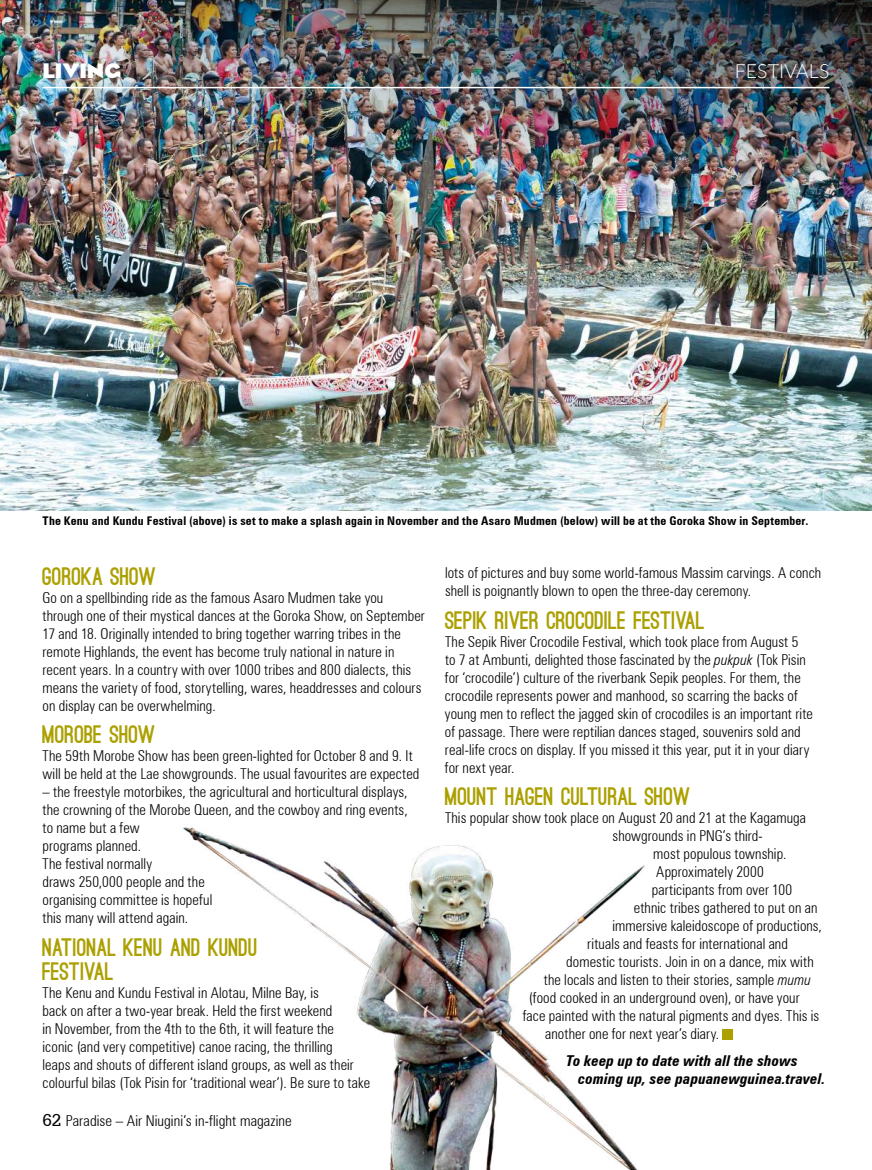
<style>
.page{position:relative;width:872px;height:1170px;background:#fff}
.page>*{position:absolute;margin:0;border:0;box-sizing:border-box;transform-origin:0 0}
.t1{font:900 24px/24px "Ostrich Sans";letter-spacing:-.01em;color:#aba000}
.t2{font:700 21px "Cg Eagle";letter-spacing:.025em;color:#fff}
.t3{font:300 19.5px "Lato";color:#fff}
.t4{font:300 condensed 15px/18px "Zurich BT";letter-spacing:.005em;color:#000}
.t5{font:italic 700 condensed 15px/18px "Zurich BT";letter-spacing:.01em;color:#000}
.t6{font:700 condensed 12px "Zurich BT";letter-spacing:.02em;color:#000}
.s1{font-family:"Serifa BT";font-weight:400;font-stretch:normal;font-size:18px}
.s2{font-style:italic}
</style>
<div class="page">
<img style="left:0;top:196px;width:872px;height:314px">
<div style="left:722px;top:1028px;width:11px;height:11px;background:#aba000"></div>
<img style="left:183px;top:827px;width:462px;height:342px">
<img style="left:0;top:0;width:872px;height:196px">
<hr style="left:43px;top:87px;width:786px;height:1px;background:#fff">
<h2 class="t2" style="left:43px;top:59px;width:79px">living</h2>
<h3 class="t3" style="left:734px;top:61px;width:44px">FESTIVAL</h3>
<h3 class="t3" style="left:819px;top:61px;width:12px">S</h3>
<p class="t6" style="left:43px;top:513px;width:767px">The Kenu and Kundu Festival (above) is set to make a splash again in November and the Asaro Mudmen (below) will be at the Goroka Show in September.</p>
<h1 class="t1" style="left:43px;top:564px;width:115px">GOROKA SHOW</h1>
<p class="t4" style="left:43px;top:588px;width:384px">Go on a spellbinding ride as the famous Asaro Mudmen take you through one of their mystical dances at the Goroka Show, on September 17 and 18. Originally intended to bring together warring tribes in the remote Highlands, the event has become truly national in nature in recent years. In a country with over 1000 tribes and 800 dialects, this means the variety of food, storytelling, wares, headdresses and colours on display can be overwhelming.</p>
<h1 class="t1" style="left:43px;top:723px;width:115px">MOROBE SHOW</h1>
<p class="t4" style="left:43px;top:746px;width:378px">The 59th Morobe Show has been green-lighted for October 8 and 9. It will be held at the Lae showgrounds. The usual favourites are expected</p>
<p class="t4" style="left:43px;top:782px;width:367px">– the freestyle motorbikes, the agricultural and horticultural displays, the crowning of the Morobe Queen, and the cowboy and ring events, to name but a few<br>programs planned.<br>The festival normally<br>draws 250,000 people and the<br>organising committee is hopeful<br>this many will attend again.</p>
<h1 class="t1" style="left:43px;top:936px;width:217px">NATIONAL KENU AND KUNDU<br>FESTIVAL</h1>
<p class="t4" style="left:43px;top:983px;width:329px">The Kenu and Kundu Festival in Alotau, Milne Bay, is<br>back on after a two-year break. Held the first weekend<br>in November, from the 4th to the 6th, it will feature the<br>iconic (and very competitive) canoe racing, the thrilling<br>leaps and shouts of different island groups, as well as their colourful bilas (Tok Pisin for ‘traditional wear’). Be sure to take</p>
<p class="t4" style="left:43px;top:1111px;width:251px"><span class="s1">62</span> Paradise – Air Niugini’s in-flight magazine</p>
<p class="t4" style="left:445px;top:563px;width:378px">lots of pictures and buy some world-famous Massim carvings. A conch shell is poignantly blown to open the three-day ceremony.</p>
<h1 class="t1" style="left:445px;top:608px;width:261px">SEPIK RIVER CROCODILE FESTIVAL</h1>
<p class="t4" style="left:445px;top:632px;width:369px">The Sepik River Crocodile Festival, which took place from August 5<br>to 7 at Ambunti, delighted those fascinated by the <span class="s2">pukpuk</span> (Tok Pisin for ‘crocodile’) culture of the riverbank Sepik peoples. For them, the crocodile represents power and manhood, so scarring the backs of young men to reflect the jagged skin of crocodiles is an important rite of passage. There were reptilian dances staged, souvenirs sold and real-life crocs on display. If you missed it this year, put it in your diary for next year.</p>
<h1 class="t1" style="left:445px;top:785px;width:247px">MOUNT HAGEN CULTURAL SHOW</h1>
<p class="t4" style="left:612px;top:808px;width:195px;text-indent:-167px">This popular show took place on August 20 and 21 at the Kagamuga showgrounds in PNG’s third-</p>
<p class="t4" style="left:653px;top:844px;width:135px">most populous township.</p>
<p class="t4" style="left:656px;top:862px;width:109px">Approximately 2000</p>
<p class="t4" style="left:652px;top:880px;width:142px">participants from over 100</p>
<p class="t4" style="left:634px;top:898px;width:185px">ethnic tribes gathered to put on an</p>
<p class="t4" style="left:612px;top:916px;width:211px">immersive kaleidoscope of productions,</p>
<p class="t4" style="left:587px;top:934px;width:202px">rituals and feasts for international and</p>
<p class="t4" style="left:566px;top:952px;width:249px">domestic tourists. Join in on a dance, mix with</p>
<p class="t4" style="left:544px;top:970px;width:269px">the locals and listen to their stories, sample <span class="s2">mumu</span></p>
<p class="t4" style="left:529px;top:988px;width:272px">(food cooked in an underground oven), or have your</p>
<p class="t4" style="left:523px;top:1006px;width:298px">face painted with the natural pigments and dyes. This is</p>
<p class="t4" style="left:545px;top:1024px;width:175px">another one for next year’s diary.</p>
<p class="t5" style="left:578px;top:1051px;width:249px;text-indent:-12px">To keep up to date with all the shows coming up, see papuanewguinea.travel.</p>
</div>
